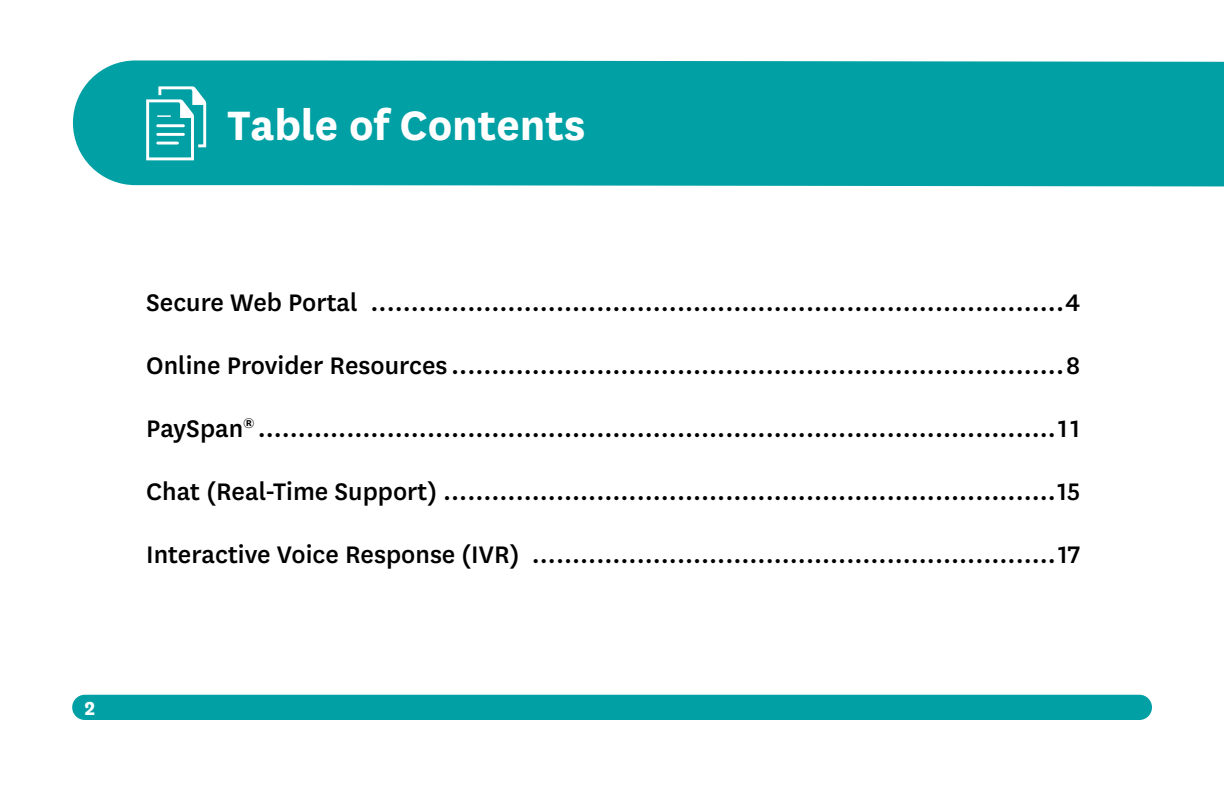
<style>
.page{position:relative;width:1224px;height:792px;background:#fff}
.page>*{position:absolute;margin:0;border:0;box-sizing:border-box;transform-origin:0 0}
.t1{font:700 48px "Centene Sans";color:#fff}
.t2{font:500 28px "Centene Sans";color:#000}
.t3{font:700 22px "Centene Sans";color:#fff}
</style>
<div class="page">
<div style="left:73px;top:60px;width:1151px;height:126px;background:#00a0a4"></div>
<svg style="left:146px;top:86px;width:60px;height:74px"></svg>
<hr style="left:156px;top:124px;width:29px;height:3px;background:#fff">
<hr style="left:156px;top:133px;width:29px;height:3px;background:#fff">
<hr style="left:156px;top:142px;width:23px;height:3px;background:#fff">
<div style="left:72px;top:695px;width:1080px;height:25px;background:#00a0a4;border-radius:13px"></div>
<h1 class="t1" style="left:227px;top:91px;width:360px">Table of Contents</h1>
<p class="t2" style="left:146px;top:283px;width:213px">Secure Web Portal</p>
<p class="t2" style="left:371px;top:283px;width:711px">......................................................................................4</p>
<p class="t2" style="left:146px;top:346px;width:935px">Online Provider Resources ............................................................................8</p>
<p class="t2" style="left:146px;top:409px;width:935px">PaySpan<sup>®</sup> ...................................................................................................11</p>
<p class="t2" style="left:146px;top:472px;width:935px">Chat (Real-Time Support) ............................................................................15</p>
<p class="t2" style="left:146px;top:535px;width:935px">Interactive Voice Response (IVR) .................................................................17</p>
<p class="t3" style="left:85px;top:693px;width:12px">2</p>
</div>
